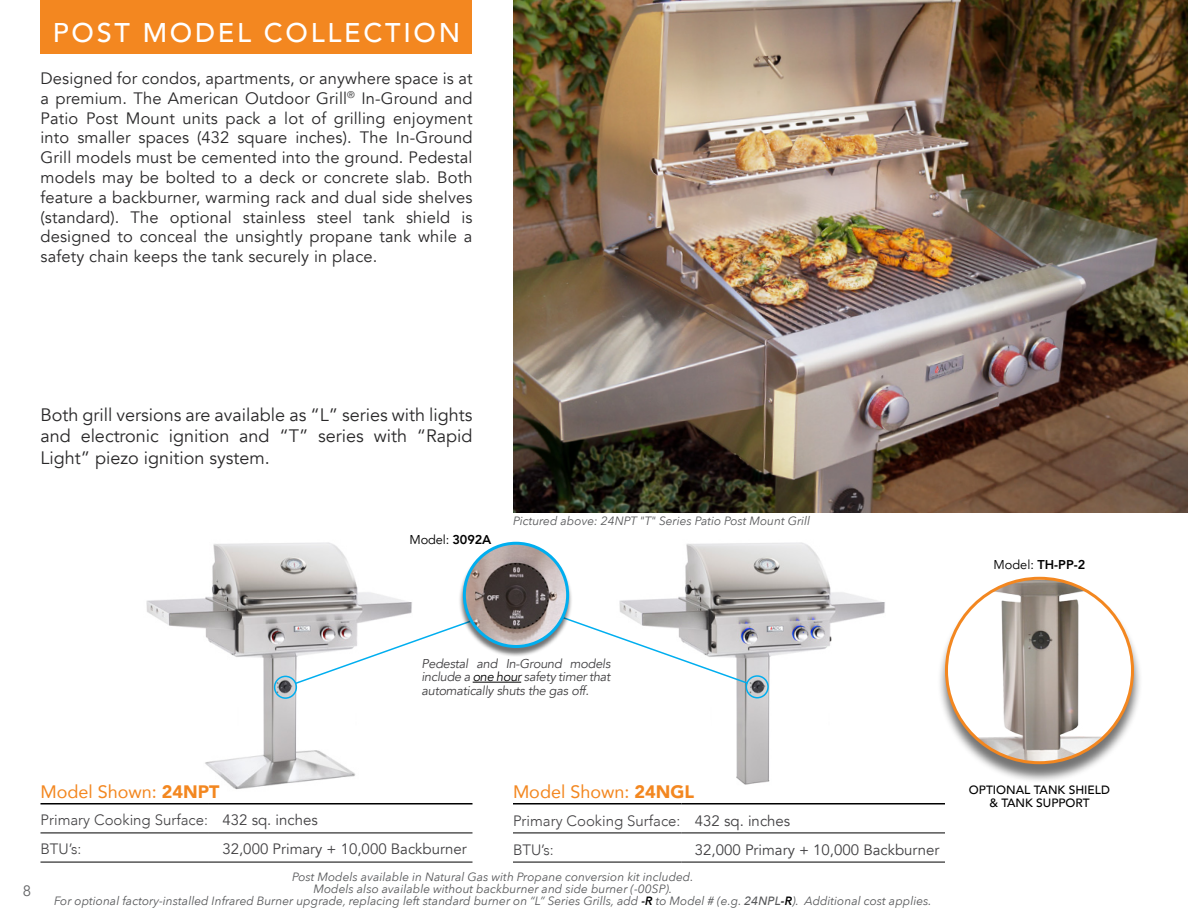
<style>
.page{position:relative;width:1188px;height:918px;background:#fff}
.page>*{position:absolute;margin:0;border:0;box-sizing:border-box;transform-origin:0 0}
.t1{font:500 27px "Avenir";letter-spacing:.1em;color:#fff}
.t2{font:18px/21.6px "Avenir";color:#292829;text-align:justify}
.t3{font:18px "Avenir";color:#f38720}
.t4{font:16.5px/19.8px "Avenir";letter-spacing:.01em;color:#292829;text-align:justify}
.t5{font:300 15px/29.1px "Avenir";color:#414042}
.t6{font:15px "Avenir";color:#414042}
.t7{font:15px "Avenir";color:#636466}
.t8{font:italic 12.75px/13.5px "Avenir";letter-spacing:-.02em;color:#414042;text-align:justify}
.t9{font:800 12.75px "Avenir";color:#000}
.t10{font:12.75px "Avenir";letter-spacing:-.01em;color:#000}
.t11{font:italic 12px/12px "Avenir Next";color:#58595b;text-align:center}
.t12{font:500 12px/13.5px "Avenir";color:#000;text-align:center}
.s1{font-weight:800}
.s2{font-weight:400}
.s3{color:#000}
.s4{font-weight:900}
.s5{font-weight:600;color:#000}
.s6{font-weight:500}
</style>
<div class="page">
<img style="left:513px;top:0;width:675px;height:513px">
<img style="left:146px;top:542px;width:266px;height:248px">
<hr style="left:209px;top:803px;width:263px;height:2px;background:#000">
<hr style="left:40px;top:833px;width:169px;height:1px;background:#000">
<hr style="left:209px;top:833px;width:263px;height:1px;background:#000">
<hr style="left:40px;top:862px;width:169px;height:1px;background:#000">
<hr style="left:209px;top:862px;width:263px;height:1px;background:#000">
<hr style="left:40px;top:803px;width:169px;height:2px;background:#000">
<img style="left:619px;top:542px;width:266px;height:243px">
<hr style="left:681px;top:803px;width:264px;height:2px;background:#000">
<hr style="left:513px;top:833px;width:168px;height:1px;background:#000">
<hr style="left:681px;top:833px;width:264px;height:1px;background:#000">
<hr style="left:513px;top:862px;width:168px;height:1px;background:#000">
<hr style="left:681px;top:862px;width:264px;height:1px;background:#000">
<hr style="left:513px;top:803px;width:168px;height:2px;background:#000">
<div style="left:936px;top:579px;width:207px;height:204px;background:#000;opacity:.55"></div>
<img style="left:946px;top:580px;width:186px;height:183px">
<div style="left:274px;top:676px;width:23px;height:23px;border:2px solid #00aeef;border-radius:50%"></div>
<svg style="left:293px;top:615px;width:191px;height:70px"></svg>
<div style="left:746px;top:675px;width:23px;height:23px;border:2px solid #00aeef;border-radius:50%"></div>
<svg style="left:573px;top:615px;width:176px;height:70px"></svg>
<hr style="left:473px;top:682px;width:48px;height:1px;background:#000">
<div style="left:459px;top:543px;width:114px;height:114px;background:#000;opacity:.55"></div>
<img style="left:464px;top:543px;width:104px;height:103px;border-radius:52px">
<div style="left:463px;top:542px;width:106px;height:106px;border:3px solid #00aeef;border-radius:50%"></div>
<div style="left:40px;top:0;width:432px;height:54px;background:#f38720"></div>
<h1 class="t1" style="left:53px;top:9px;width:409px">POST MODEL COLLECTION</h1>
<p class="t4" style="left:40px;top:69px;width:434px">Designed for condos, apartments, or anywhere space is at a premium. The American Outdoor Grill<sup>®</sup> In-Ground and Patio Post Mount units pack a lot of grilling enjoyment into smaller spaces (432 square inches). The In-Ground Grill models must be cemented into the ground. Pedestal models may be bolted to a deck or concrete slab. Both feature a backburner, warming rack and dual side shelves (standard). The optional stainless steel tank shield is designed to conceal the unsightly propane tank while a safety chain keeps the tank securely in place.</p>
<p class="t2" style="left:40px;top:404px;width:433px">Both grill versions are available as “L” series with lights and electronic ignition and “T” series with “Rapid Light” piezo ignition system.</p>
<p class="t10" style="left:410px;top:532px;width:83px">Model: <span class="s1">3092A</span></p>
<p class="t11" style="left:513px;top:514px;width:299px">Pictured above: 24NPT "T" Series Patio Post Mount Grill</p>
<p class="t9" style="left:994px;top:555px;width:93px"><span class="s2">Model:</span> TH-PP-2</p>
<p class="t8" style="left:422px;top:657px;width:191px">Pedestal and In-Ground models include a <span class="s3">one hour</span> safety timer that automatically shuts the gas off.</p>
<p class="t7" style="left:23px;top:881px;width:10px">8</p>
<p class="t3" style="left:40px;top:777px;width:181px">Model Shown: <span class="s4">24NPT</span></p>
<p class="t5" style="left:40px;top:806px;width:279px">Primary Cooking Surface: <span class="s2">432 sq. inches<br></span>BTU’s:</p>
<p class="t6" style="left:222px;top:840px;width:246px">32,000 Primary + 10,000 Backburner</p>
<p class="t3" style="left:513px;top:777px;width:183px">Model Shown: <span class="s4">24NGL</span></p>
<p class="t5" style="left:513px;top:807px;width:279px">Primary Cooking Surface: <span class="s2">432 sq. inches<br></span>BTU’s:</p>
<p class="t6" style="left:695px;top:841px;width:246px">32,000 Primary + 10,000 Backburner</p>
<p class="t11" style="left:54px;top:870px;width:879px">Post Models available in Natural Gas with Propane conversion kit included.<br>Models also available without backburner and side burner (-00SP).<br>For optional factory-installed Infrared Burner upgrade, replacing left standard burner on “L” Series Grills, add <span class="s5">-R</span> to Model # (e.g. <span class="s6">24NPL</span><span class="s5">-R</span>). Additional cost applies.</p>
<p class="t12" style="left:969px;top:782px;width:143px">OPTIONAL TANK SHIELD &amp; TANK SUPPORT</p>
</div>
